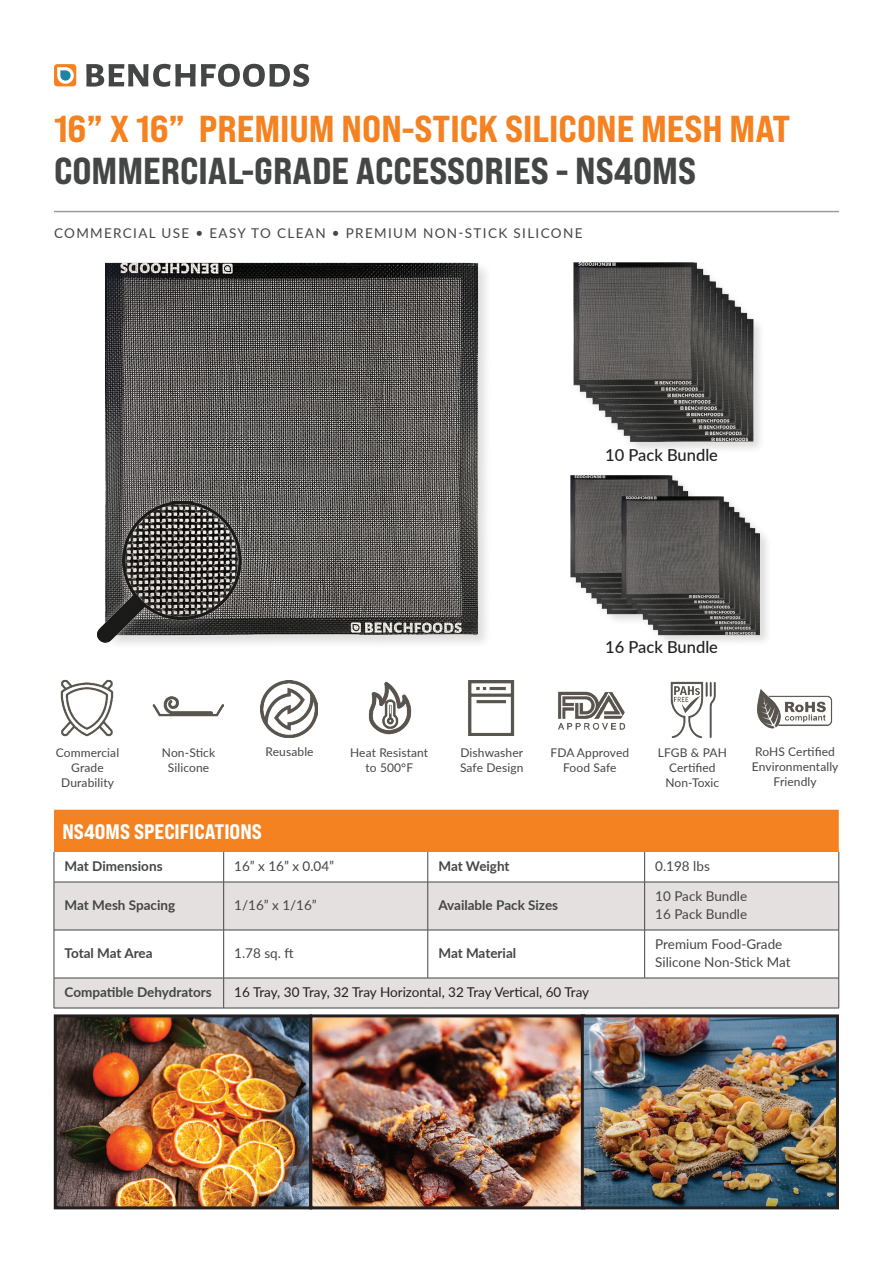
<style>
.page{position:relative;width:893px;height:1263px;background:#fff}
.page>*{position:absolute;margin:0;border:0;box-sizing:border-box;transform-origin:0 0}
.t1{font:37.5px "Bebas Neue Pro Exp Eb";color:#f58221}
.t2{font:37.5px "Bebas Neue Pro Exp Eb";color:#444545}
.t3{font:21px "Bebas Neue Pro Exp Eb";color:#fff}
.t4{font:500 16.5px "Lato";color:#231f20}
.t5{font:13.5px/18px "Lato";color:#444545}
.t6{font:700 13.5px "Lato";color:#444545}
.t7{font:13.5px "Lato";letter-spacing:-.01em;color:#231f20}
.t8{font:13.5px "Lato";letter-spacing:.1em;color:#444545}
.t9{font:12px/15px "Lato";letter-spacing:.01em;color:#444545;text-align:center}
</style>
<div class="page">
<svg style="left:86px;top:64px;width:223px;height:23px"></svg>
<svg style="left:54px;top:64px;width:22px;height:22px"></svg>
<hr style="left:54px;top:211px;width:785px;height:1px;background:#a19d9d">
<div style="left:103px;top:261px;width:390px;height:389px;background:#231f20;opacity:.15"></div>
<img style="left:103px;top:261px;width:377px;height:376px">
<div style="left:573px;top:262px;width:193px;height:193px;background:#231f20;opacity:.15"></div>
<img style="left:573px;top:262px;width:184px;height:186px">
<img style="left:60px;top:679px;width:54px;height:58px">
<img style="left:153px;top:696px;width:70px;height:21px">
<img style="left:261px;top:680px;width:56px;height:57px">
<img style="left:368px;top:681px;width:44px;height:54px">
<img style="left:468px;top:680px;width:47px;height:55px">
<img style="left:558px;top:691px;width:68px;height:39px">
<img style="left:670px;top:681px;width:46px;height:57px">
<img style="left:757px;top:689px;width:76px;height:40px">
<div style="left:88px;top:492px;width:162px;height:160px;background:#fff;opacity:.41"></div>
<img style="left:98px;top:501px;width:143px;height:141px">
<div style="left:569px;top:474px;width:203px;height:173px;background:#231f20;opacity:.15"></div>
<img style="left:570px;top:474px;width:189px;height:173px">
<div style="left:54px;top:810px;width:785px;height:42px;background:#f58221"></div>
<svg style="left:55px;top:852px;width:783px;height:30px"></svg>
<svg style="left:55px;top:883px;width:783px;height:125px;fill:#e4e0e0"></svg>
<svg style="left:55px;top:931px;width:372px;height:47px"></svg>
<hr style="left:54px;top:852px;width:1px;height:30px;background:#444545">
<hr style="left:223px;top:852px;width:1px;height:30px;background:#444545">
<hr style="left:427px;top:852px;width:1px;height:30px;background:#444545">
<hr style="left:644px;top:852px;width:1px;height:30px;background:#444545">
<hr style="left:838px;top:852px;width:1px;height:30px;background:#444545">
<hr style="left:54px;top:882px;width:170px;height:1px;background:#444545">
<hr style="left:54px;top:882px;width:1px;height:48px;background:#444545">
<hr style="left:224px;top:882px;width:204px;height:1px;background:#444545">
<hr style="left:223px;top:882px;width:1px;height:48px;background:#444545">
<hr style="left:428px;top:882px;width:217px;height:1px;background:#444545">
<hr style="left:427px;top:882px;width:1px;height:48px;background:#444545">
<hr style="left:645px;top:882px;width:194px;height:1px;background:#444545">
<hr style="left:644px;top:882px;width:1px;height:48px;background:#444545">
<hr style="left:838px;top:882px;width:1px;height:48px;background:#444545">
<hr style="left:54px;top:930px;width:170px;height:1px;background:#444545">
<hr style="left:54px;top:930px;width:1px;height:48px;background:#444545">
<hr style="left:224px;top:930px;width:204px;height:1px;background:#444545">
<hr style="left:223px;top:930px;width:1px;height:48px;background:#444545">
<hr style="left:428px;top:930px;width:217px;height:1px;background:#444545">
<hr style="left:427px;top:930px;width:1px;height:48px;background:#444545">
<hr style="left:645px;top:930px;width:194px;height:1px;background:#444545">
<hr style="left:644px;top:930px;width:1px;height:48px;background:#444545">
<hr style="left:838px;top:930px;width:1px;height:48px;background:#444545">
<hr style="left:54px;top:978px;width:170px;height:1px;background:#444545">
<hr style="left:54px;top:978px;width:1px;height:30px;background:#444545">
<hr style="left:224px;top:978px;width:204px;height:1px;background:#444545">
<hr style="left:223px;top:978px;width:1px;height:30px;background:#444545">
<hr style="left:428px;top:978px;width:217px;height:1px;background:#444545">
<hr style="left:645px;top:978px;width:194px;height:1px;background:#444545">
<hr style="left:838px;top:978px;width:1px;height:30px;background:#444545">
<hr style="left:54px;top:1008px;width:170px;height:1px;background:#444545">
<hr style="left:224px;top:1008px;width:204px;height:1px;background:#444545">
<hr style="left:428px;top:1008px;width:217px;height:1px;background:#444545">
<hr style="left:645px;top:1008px;width:194px;height:1px;background:#444545">
<img style="left:58px;top:1018px;width:777px;height:187px">
<div style="left:54px;top:1014px;width:258px;height:195px;border:3px solid #231f20"></div>
<div style="left:309px;top:1014px;width:276px;height:195px;border:3px solid #231f20"></div>
<div style="left:581px;top:1014px;width:258px;height:195px;border:3px solid #231f20"></div>
<h1 class="t1" style="left:54px;top:106px;width:738px">16” X 16” PREMIUM NON-STICK SILICONE MESH MAT</h1>
<h1 class="t2" style="left:54px;top:148px;width:644px">COMMERCIAL-GRADE ACCESSORIES - NS40MS</h1>
<p class="t8" style="left:54px;top:223px;width:530px">COMMERCIAL USE • EASY TO CLEAN • PREMIUM NON-STICK SILICONE</p>
<h3 class="t4" style="left:605px;top:443px;width:114px">10 Pack Bundle</h3>
<h3 class="t4" style="left:605px;top:635px;width:114px">16 Pack Bundle</h3>
<p class="t9" style="left:56px;top:744px;width:65px">Commercial<br>Grade<br>Durability</p>
<p class="t9" style="left:162px;top:744px;width:55px">Non-Stick<br>Silicone</p>
<p class="t9" style="left:752px;top:743px;width:88px">RoHS Certified<br>Environmentally<br>Friendly</p>
<p class="t9" style="left:266px;top:743px;width:50px">Reusable</p>
<p class="t9" style="left:460px;top:744px;width:65px;text-align:left">Dishwasher<br>Safe Design</p>
<p class="t9" style="left:350px;top:744px;width:80px">Heat Resistant to 500°F</p>
<p class="t9" style="left:550px;top:744px;width:80px">FDA Approved<br>Food Safe</p>
<p class="t9" style="left:658px;top:744px;width:71px">LFGB &amp; PAH<br>Certified<br>Non-Toxic</p>
<h2 class="t3" style="left:62px;top:819px;width:201px">NS40MS SPECIFICATIONS</h2>
<p class="t6" style="left:65px;top:856px;width:99px">Mat Dimensions</p>
<p class="t5" style="left:234px;top:857px;width:101px">16” x 16” x 0.04”</p>
<p class="t6" style="left:438px;top:856px;width:73px">Mat Weight</p>
<p class="t5" style="left:655px;top:857px;width:56px">0.198 lbs</p>
<p class="t6" style="left:65px;top:895px;width:112px">Mat Mesh Spacing</p>
<p class="t5" style="left:234px;top:896px;width:84px">1/16” x 1/16”</p>
<p class="t6" style="left:438px;top:895px;width:121px">Available Pack Sizes</p>
<p class="t5" style="left:655px;top:887px;width:93px">10 Pack Bundle<br>16 Pack Bundle</p>
<p class="t6" style="left:65px;top:943px;width:90px">Total Mat Area</p>
<p class="t5" style="left:234px;top:944px;width:61px">1.78 sq. ft</p>
<p class="t6" style="left:438px;top:943px;width:79px">Mat Material</p>
<p class="t5" style="left:655px;top:935px;width:137px">Premium Food-Grade<br>Silicone Non-Stick Mat</p>
<p class="t6" style="left:65px;top:982px;width:149px">Compatible Dehydrators</p>
<p class="t7" style="left:234px;top:983px;width:356px">16 Tray, 30 Tray, 32 Tray Horizontal, 32 Tray Vertical, 60 Tray</p>
</div>
